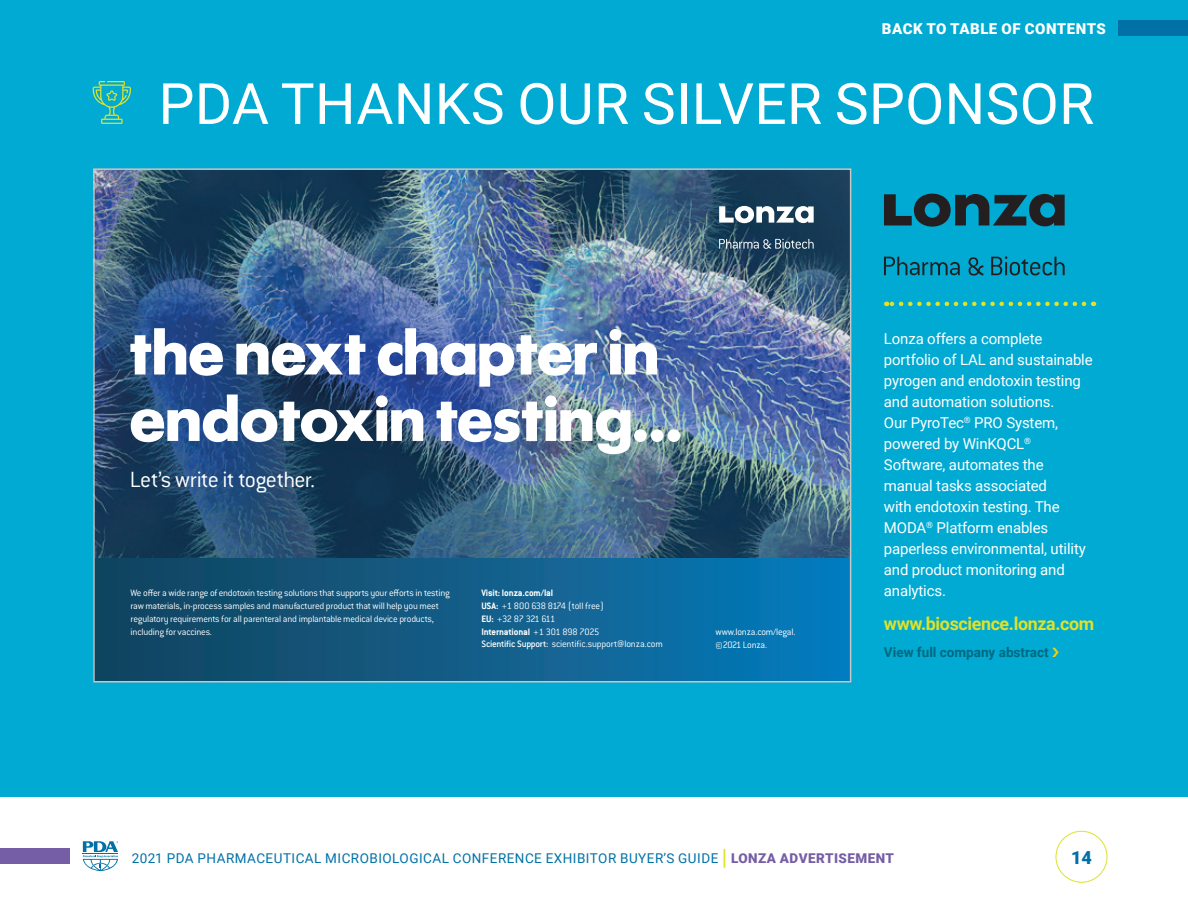
<style>
.page{position:relative;width:1188px;height:918px;background:#fff}
.page>*{position:absolute;margin:0;border:0;box-sizing:border-box;transform-origin:0 0}
.t1{font:700 66.45px/66.4px "Futura SH";letter-spacing:.015em;color:#fff}
.t2{font:57px "Roboto";letter-spacing:.005em;color:#fff}
.t3{font:300 24.3px "Conduit ITC Std";letter-spacing:-.025em;color:#fff}
.t4{font:700 18px "Roboto";letter-spacing:-.02em;color:#dfe229}
.t5{font:900 18px "Roboto";color:#0071a7}
.t6{font:15px/21px "Roboto";letter-spacing:-.01em;color:#fff}
.t7{font:900 15px "Roboto";letter-spacing:.035em;color:#fff}
.t8{font:13.5px "Roboto";letter-spacing:.035em;color:#0071a7}
.t9{font:700 13.5px "Roboto";color:#00687f}
.t10{font:300 10.2px/12.8px "Conduit ITC Std";letter-spacing:-.025em;color:#fff}
.s1{font-weight:700}
.s2{font-weight:500}
.s3{font-size:22.5px;color:#dfe229}
.s4{font-weight:900;color:#765ea6}
</style>
<div class="page">
<svg style="left:83px;top:841px;width:35px;height:30px"></svg>
<div style="left:1056px;top:831px;width:51px;height:52px;border:1px solid #dfe229;border-radius:50%"></div>
<div style="left:0;top:848px;width:69px;height:16px;background:#765ea6"></div>
<div style="left:0;top:0;width:1188px;height:796px;background:#00aad3"></div>
<div style="left:1119px;top:21px;width:69px;height:15px;background:#0071a7"></div>
<img style="left:96px;top:171px;width:752px;height:387px">
<div style="left:94px;top:558px;width:757px;height:124px;background:linear-gradient(to right,#16425a,#087bbc)"></div>
<svg style="left:719px;top:206px;width:95px;height:17px"></svg>
<svg style="left:719px;top:239px;width:95px;height:10px"></svg>
<svg style="left:92px;top:81px;width:39px;height:43px"></svg>
<svg style="left:884px;top:194px;width:181px;height:33px"></svg>
<svg style="left:884px;top:257px;width:76px;height:18px"></svg>
<svg style="left:969px;top:257px;width:14px;height:19px"></svg>
<svg style="left:991px;top:256px;width:74px;height:20px"></svg>
<svg style="left:886px;top:302px;width:198px;height:4px"></svg>
<h3 class="t7" style="left:882px;top:18px;width:226px">BACK TO TABLE OF CONTENTS</h3>
<h2 class="t2" style="left:159px;top:64px;width:937px">PDA THANKS OUR SILVER SPONSOR</h2>
<h1 class="t1" style="left:130px;top:320px;width:553px">the next chapter in endotoxin testing...</h1>
<h3 class="t3" style="left:130px;top:465px;width:187px">Let’s write it together.</h3>
<p class="t10" style="left:130px;top:586px;width:321px">We offer a wide range of endotoxin testing solutions that supports your efforts in testing raw materials, in-process samples and manufactured product that will help you meet regulatory requirements for all parenteral and implantable medical device products, including for vaccines.</p>
<p class="t10" style="left:481px;top:586px;width:183px"><span class="s1">Visit: lonza.com/lal<br>USA:</span> +1 800 638 8174 (toll free)<br><span class="s1">EU:</span> +32 87 321 611<br><span class="s1">International</span> +1 301 898 7025<br><span class="s2">Scientific Support:</span> scientific.support@lonza.com</p>
<p class="t10" style="left:716px;top:626px;width:81px">www.lonza.com/legal. ©2021 Lonza.</p>
<p class="t6" style="left:884px;top:327px;width:210px">Lonza offers a complete portfolio of LAL and sustainable pyrogen and endotoxin testing and automation solutions.<br>Our PyroTec<sup>®</sup> PRO System, powered by WinKQCL<sup>®<br></sup>Software, automates the manual tasks associated<br>with endotoxin testing. The<br>MODA<sup>®</sup> Platform enables paperless environmental, utility and product monitoring and analytics.</p>
<h3 class="t4" style="left:884px;top:611px;width:212px">www.bioscience.lonza.com</h3>
<h3 class="t9" style="left:884px;top:643px;width:166px">View full company abstract</h3>
<h3 class="t8" style="left:132px;top:849px;width:764px">2021 PDA PHARMACEUTICAL MICROBIOLOGICAL CONFERENCE EXHIBITOR BUYER’S GUIDE <span class="s3">|</span> <span class="s4">LONZA ADVERTISEMENT</span></h3>
<h3 class="t5" style="left:1071px;top:845px;width:22px">14</h3>
</div>
